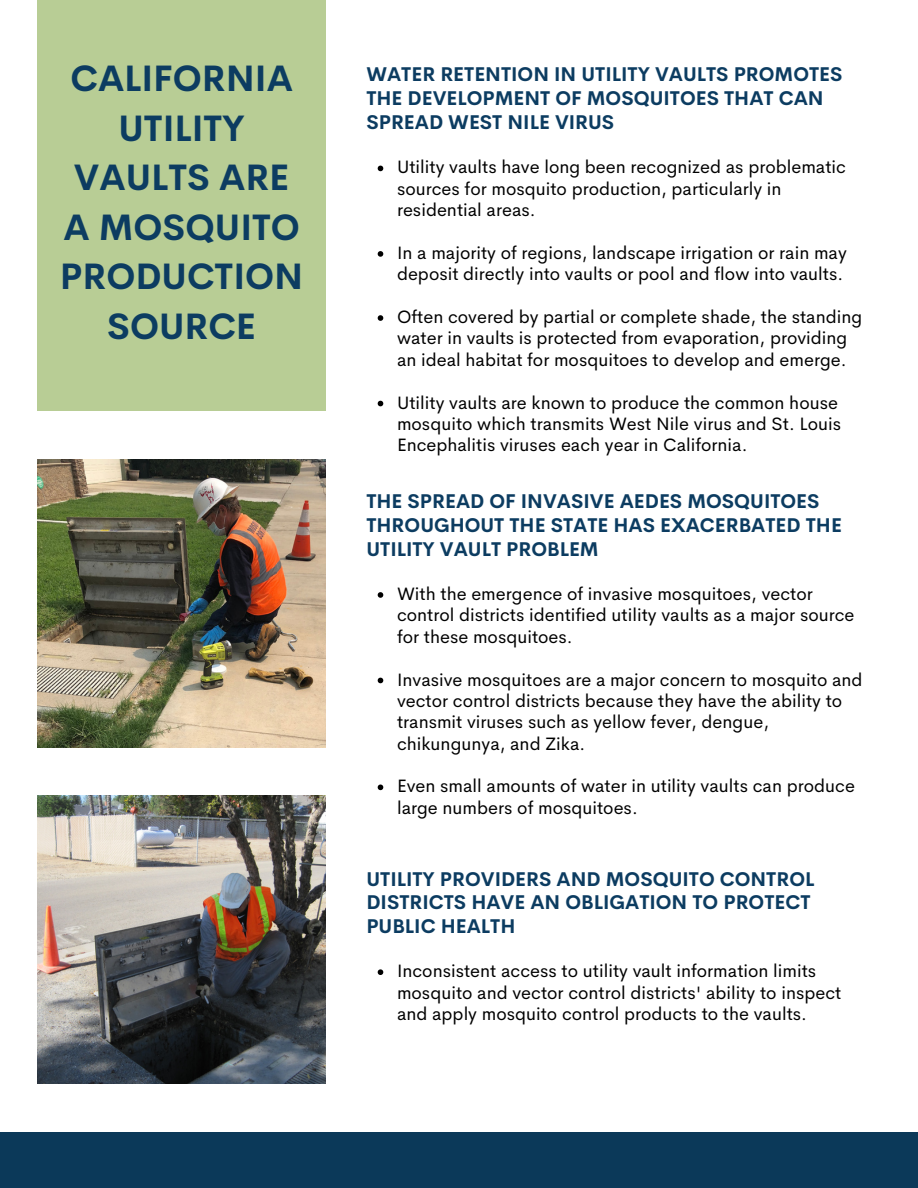
<style>
.page{position:relative;width:918px;height:1188px;background:#fff}
.page>*{position:absolute;margin:0;border:0;box-sizing:border-box;transform-origin:0 0}
.t1{font:700 36px/49.5px "Cerebri Sans";color:#0c3c61;text-align:center}
.t2{font:700 19.5px/23.7px "Cerebri Sans";color:#0c3c61}
.t3{font:18px/21.3px "Cerebri Sans";color:#000}
</style>
<div class="page">
<div style="left:38px;top:0;width:288px;height:411px;background:#b8cd95"></div>
<img style="left:38px;top:459px;width:288px;height:288px">
<img style="left:38px;top:796px;width:288px;height:288px">
<svg style="left:378px;top:166px;width:5px;height:5px"></svg>
<svg style="left:378px;top:251px;width:5px;height:6px"></svg>
<svg style="left:378px;top:315px;width:5px;height:6px"></svg>
<svg style="left:378px;top:401px;width:5px;height:5px"></svg>
<svg style="left:378px;top:592px;width:5px;height:6px"></svg>
<svg style="left:378px;top:678px;width:5px;height:5px"></svg>
<svg style="left:378px;top:785px;width:5px;height:5px"></svg>
<svg style="left:378px;top:969px;width:5px;height:6px"></svg>
<div style="left:0;top:1132px;width:918px;height:56px;background:#0b3959"></div>
<h2 class="t1" style="left:60px;top:54px;width:245px">CALIFORNIA<br>UTILITY<br>VAULTS ARE<br>A MOSQUITO<br>PRODUCTION<br>SOURCE</h2>
<p class="t2" style="left:366px;top:63px;width:478px">WATER RETENTION IN UTILITY VAULTS PROMOTES<br>THE DEVELOPMENT OF MOSQUITOES THAT CAN<br>SPREAD WEST NILE VIRUS</p>
<p class="t3" style="left:397px;top:157px;width:451px">Utility vaults have long been recognized as problematic sources for mosquito production, particularly in residential areas.</p>
<p class="t3" style="left:397px;top:242px;width:451px">In a majority of regions, landscape irrigation or rain may deposit directly into vaults or pool and flow into vaults.</p>
<p class="t3" style="left:397px;top:306px;width:467px">Often covered by partial or complete shade, the standing water in vaults is protected from evaporation, providing an ideal habitat for mosquitoes to develop and emerge.</p>
<h2 class="t3" style="left:397px;top:392px;width:446px">Utility vaults are known to produce the common house mosquito which transmits West Nile virus and St. Louis<br>Encephalitis viruses each year in California.</h2>
<p class="t2" style="left:366px;top:490px;width:477px">THE SPREAD OF INVASIVE AEDES MOSQUITOES<br>THROUGHOUT THE STATE HAS EXACERBATED THE<br>UTILITY VAULT PROBLEM</p>
<p class="t3" style="left:397px;top:583px;width:459px">With the emergence of invasive mosquitoes, vector control districts identified utility vaults as a major source for these mosquitoes.</p>
<p class="t3" style="left:397px;top:669px;width:467px">Invasive mosquitoes are a major concern to mosquito and vector control districts because they have the ability to transmit viruses such as yellow fever, dengue, chikungunya, and Zika.</p>
<h2 class="t3" style="left:397px;top:775px;width:459px">Even small amounts of water in utility vaults can produce large numbers of mosquitoes.</h2>
<p class="t2" style="left:366px;top:867px;width:450px">UTILITY PROVIDERS AND MOSQUITO CONTROL<br>DISTRICTS HAVE AN OBLIGATION TO PROTECT<br>PUBLIC HEALTH</p>
<p class="t3" style="left:397px;top:960px;width:446px">Inconsistent access to utility vault information limits mosquito and vector control districts' ability to inspect and apply mosquito control products to the vaults.</p>
</div>
